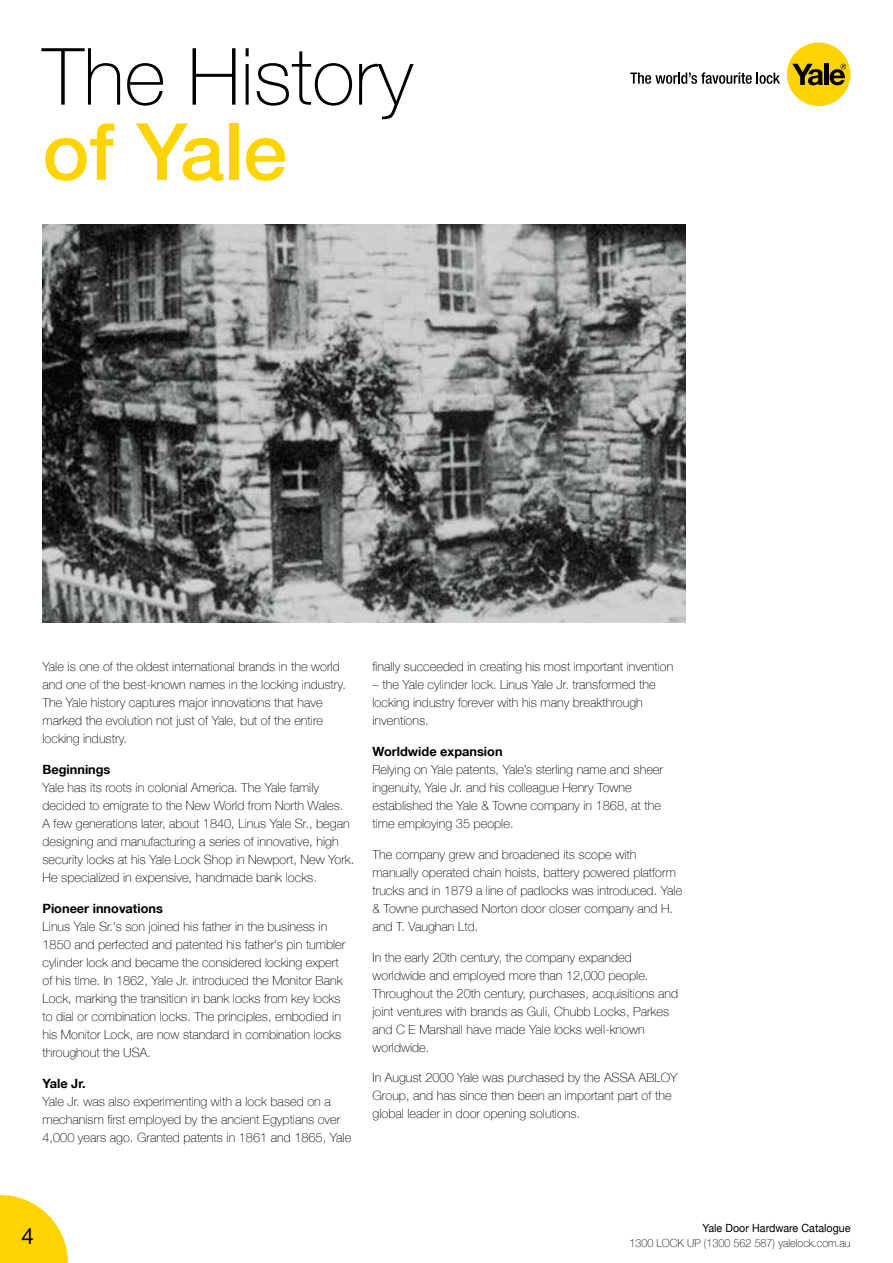
<style>
.page{position:relative;width:893px;height:1263px;background:#fff}
.page>*{position:absolute;margin:0;border:0;box-sizing:border-box;transform-origin:0 0}
.t1{font:100 79.05px "Helvetica Neue LT";color:#000}
.t2{font:500 79.05px "Helvetica Neue LT";color:#ffd400}
.t3{font:22.5px "Helvetica Neue LT";color:#000}
.t4{font:100 12.75px/18px "Helvetica Neue LT";color:#000}
.t5{font:700 12.75px "Helvetica Neue LT";color:#000}
.t6{font:100 11.25px "Helvetica Neue LT";color:#000;scale:.95 1}
.t7{font:11.25px "Helvetica Neue LT";color:#000;scale:.95 1}
</style>
<div class="page">
<svg style="left:0;top:1195px;width:68px;height:68px"></svg>
<div style="left:787px;top:43px;width:63px;height:63px;background:#ffd400;border-radius:50%"></div>
<svg style="left:792px;top:64px;width:31px;height:21px"></svg>
<hr style="left:824px;top:64px;width:4px;height:21px;background:#000">
<svg style="left:829px;top:64px;width:17px;height:21px"></svg>
<svg style="left:630px;top:72px;width:150px;height:12px"></svg>
<img style="left:43px;top:225px;width:642px;height:398px">
<h1 class="t1" style="left:43px;top:31px;width:372px">The History</h1>
<h1 class="t2" style="left:43px;top:105px;width:246px">of Yale</h1>
<p class="t4" style="left:43px;top:658px;width:305px">Yale is one of the oldest international brands in the world and one of the best-known names in the locking industry.<br>The Yale history captures major innovations that have marked the evolution not just of Yale, but of the entire locking industry.</p>
<p class="t5" style="left:43px;top:762px;width:69px">Beginnings</p>
<p class="t4" style="left:43px;top:778px;width:313px">Yale has its roots in colonial America. The Yale family decided to emigrate to the New World from North Wales.<br>A few generations later, about 1840, Linus Yale Sr., began designing and manufacturing a series of innovative, high security locks at his Yale Lock Shop in Newport, New York.<br>He specialized in expensive, handmade bank locks.</p>
<p class="t5" style="left:43px;top:900px;width:122px">Pioneer innovations</p>
<p class="t4" style="left:43px;top:917px;width:304px">Linus Yale Sr.'s son joined his father in the business in 1850 and perfected and patented his father's pin tumbler cylinder lock and became the considered locking expert of his time. In 1862, Yale Jr. introduced the Monitor Bank Lock, marking the transition in bank locks from key locks to dial or combination locks. The principles, embodied in his Monitor Lock, are now standard in combination locks throughout the USA.</p>
<p class="t5" style="left:43px;top:1075px;width:45px">Yale Jr.</p>
<p class="t4" style="left:43px;top:1092px;width:310px">Yale Jr. was also experimenting with a lock based on a mechanism first employed by the ancient Egyptians over<br>4,000 years ago. Granted patents in 1861 and 1865, Yale</p>
<p class="t4" style="left:372px;top:658px;width:302px">finally succeeded in creating his most important invention</p>
<p class="t4" style="left:372px;top:676px;width:285px">– the Yale cylinder lock. Linus Yale Jr. transformed the locking industry forever with his many breakthrough inventions.</p>
<p class="t5" style="left:372px;top:744px;width:132px">Worldwide expansion</p>
<p class="t4" style="left:372px;top:760px;width:292px">Relying on Yale patents, Yale’s sterling name and sheer ingenuity, Yale Jr. and his colleague Henry Towne established the Yale &amp; Towne company in 1868, at the time employing 35 people.</p>
<p class="t4" style="left:372px;top:845px;width:311px">The company grew and broadened its scope with manually operated chain hoists, battery powered platform trucks and in 1879 a line of padlocks was introduced. Yale &amp; Towne purchased Norton door closer company and H. and T. Vaughan Ltd.</p>
<p class="t4" style="left:372px;top:948px;width:307px">In the early 20th century, the company expanded worldwide and employed more than 12,000 people.<br>Throughout the 20th century, purchases, acquisitions and joint ventures with brands as Guli, Chubb Locks, Parkes and C E Marshall have made Yale locks well-known worldwide.</p>
<p class="t4" style="left:372px;top:1069px;width:307px">In August 2000 Yale was purchased by the ASSA ABLOY<br>Group, and has since then been an important part of the global leader in door opening solutions.</p>
<h2 class="t3" style="left:21px;top:1222px;width:14px">4</h2>
<p class="t7" style="left:702px;top:1222px;width:157px">Yale Door Hardware Catalogue</p>
<p class="t6" style="left:630px;top:1237px;width:234px">1300 LOCK UP (1300 562 587) yalelock.com.au</p>
</div>
